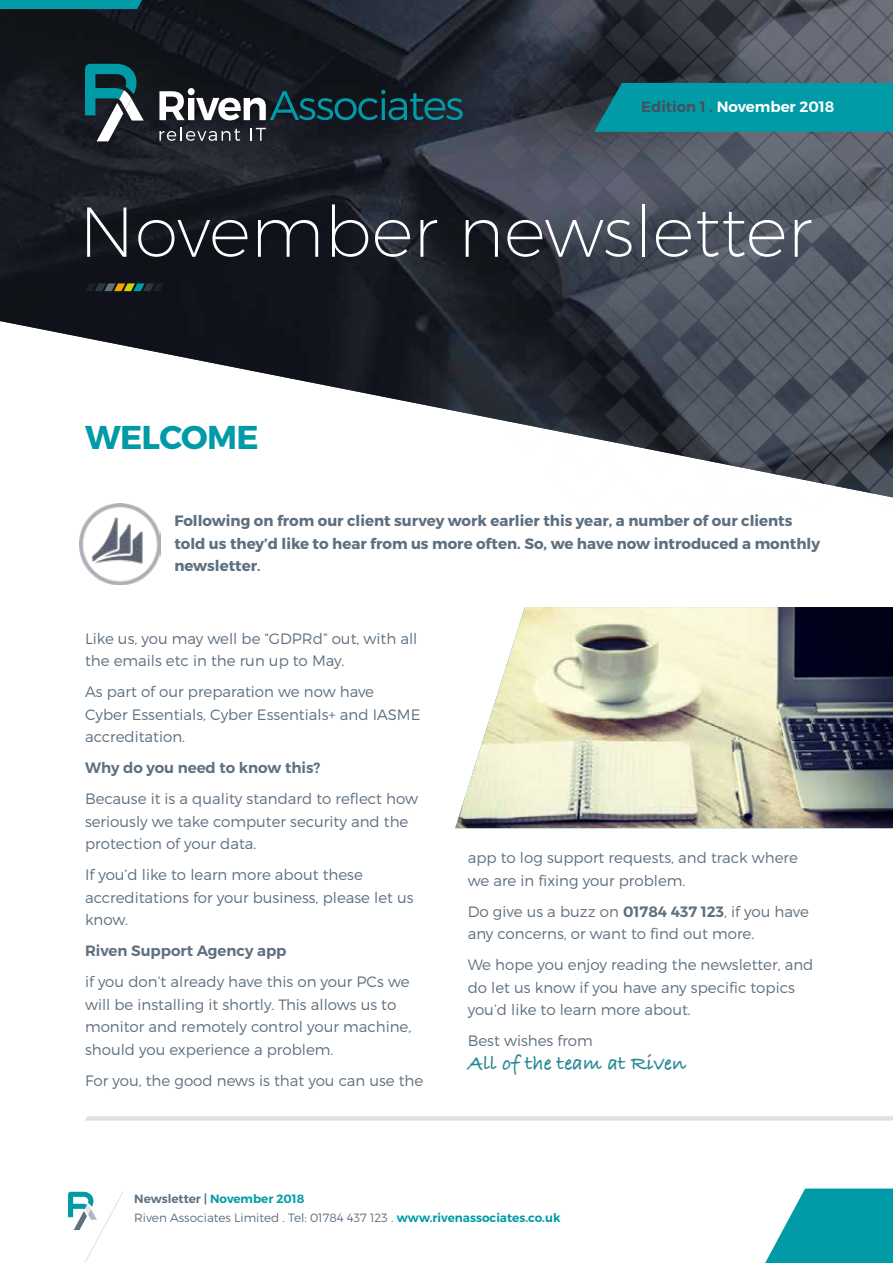
<style>
.page{position:relative;width:893px;height:1263px;background:#fff}
.page>*{position:absolute;margin:0;border:0;box-sizing:border-box;transform-origin:0 0}
.t1{font:200 70.5px "Montserrat";color:#fff}
.t2{font:700 33px "Montserrat";letter-spacing:-.02em;color:#009ba7}
.t3{font:700 21px "Bradley Hand ITCTT";color:#278995}
.t4{font:300 15px/22.5px "Montserrat";color:#5e6f7f}
.t5{font:700 15px/22.5px "Montserrat";color:#5e6f7f}
.t6{font:600 15px "Montserrat";color:#5e6f7f}
.t7{font:600 15px "Montserrat";color:#fff}
.t8{font:300 12px/19px "Montserrat";color:#5e6f7f}
.s1{color:#44515c}
.s2{font-size:13.5px}
.s3{font-weight:600}
.s4{font-weight:600;color:#009ba7}
</style>
<div class="page">
<img style="left:0;top:0;width:491px;height:418px">
<img style="left:491px;top:0;width:402px;height:498px">
<svg style="left:765px;top:1188px;width:128px;height:75px"></svg>
<svg style="left:68px;top:1192px;width:55px;height:71px"></svg>
<div style="left:594px;top:83px;width:299px;height:49px;background:#009ba7"></div>
<svg style="left:85px;top:64px;width:59px;height:77px;background:#34636b"></svg>
<svg style="left:159px;top:88px;width:304px;height:32px;background:#365158"></svg>
<svg style="left:159px;top:127px;width:81px;height:14px"></svg>
<svg style="left:251px;top:128px;width:15px;height:13px"></svg>
<svg style="left:85px;top:283px;width:79px;height:8px"></svg>
<img style="left:455px;top:607px;width:438px;height:221px">
<svg style="left:85px;top:1116px;width:808px;height:5px;background:#e2e5e7"></svg>
<img style="left:80px;top:503px;width:81px;height:81px">
<svg style="left:0;top:0;width:153px;height:9px"></svg>
<p class="t7" style="left:641px;top:97px;width:195px"><span class="s1">Edition 1 .</span> November 2018</p>
<h1 class="t1" style="left:79px;top:189px;width:735px">November newsletter</h1>
<h2 class="t2" style="left:85px;top:417px;width:175px">WELCOME</h2>
<p class="t5" style="left:174px;top:510px;width:647px">Following on from our client survey work earlier this year, a number of our clients told us they’d like to hear from us more often. So, we have now introduced a monthly newsletter<span class="s2">.</span></p>
<p class="t4" style="left:85px;top:627px;width:334px">Like us, you may well be “GDPRd” out, with all the emails etc in the run up to May.</p>
<p class="t4" style="left:85px;top:680px;width:337px">As part of our preparation we now have<br>Cyber Essentials, Cyber Essentials+ and IASME accreditation.</p>
<p class="t6" style="left:85px;top:758px;width:237px">Why do you need to know this?</p>
<p class="t4" style="left:85px;top:787px;width:335px">Because it is a quality standard to reflect how seriously we take computer security and the protection of your data.</p>
<p class="t4" style="left:85px;top:863px;width:330px">If you’d like to learn more about these accreditations for your business, please let us know.</p>
<p class="t6" style="left:85px;top:942px;width:203px">Riven Support Agency app</p>
<p class="t4" style="left:85px;top:970px;width:328px">if you don’t already have this on your PCs we will be installing it shortly. This allows us to monitor and remotely control your machine, should you experience a problem.</p>
<p class="t4" style="left:85px;top:1069px;width:340px">For you, the good news is that you can use the</p>
<p class="t4" style="left:468px;top:846px;width:332px">app to log support requests, and track where we are in fixing your problem.</p>
<p class="t4" style="left:468px;top:900px;width:343px">Do give us a buzz on <span class="s3">01784 437 123</span>, if you have any concerns, or want to find out more.</p>
<p class="t4" style="left:468px;top:953px;width:347px">We hope you enjoy reading the newsletter, and do let us know if you have any specific topics you’d like to learn more about.</p>
<p class="t4" style="left:468px;top:1029px;width:127px">Best wishes from</p>
<h3 class="t3" style="left:468px;top:1047px;width:220px">All of the team at Riven</h3>
<p class="t8" style="left:134px;top:1189px;width:428px"><span class="s3">Newsletter |</span> <span class="s4">November 2018<br></span>Riven Associates Limited . Tel: 01784 437 123 . <span class="s4">www.rivenassociates.co.uk</span></p>
</div>
